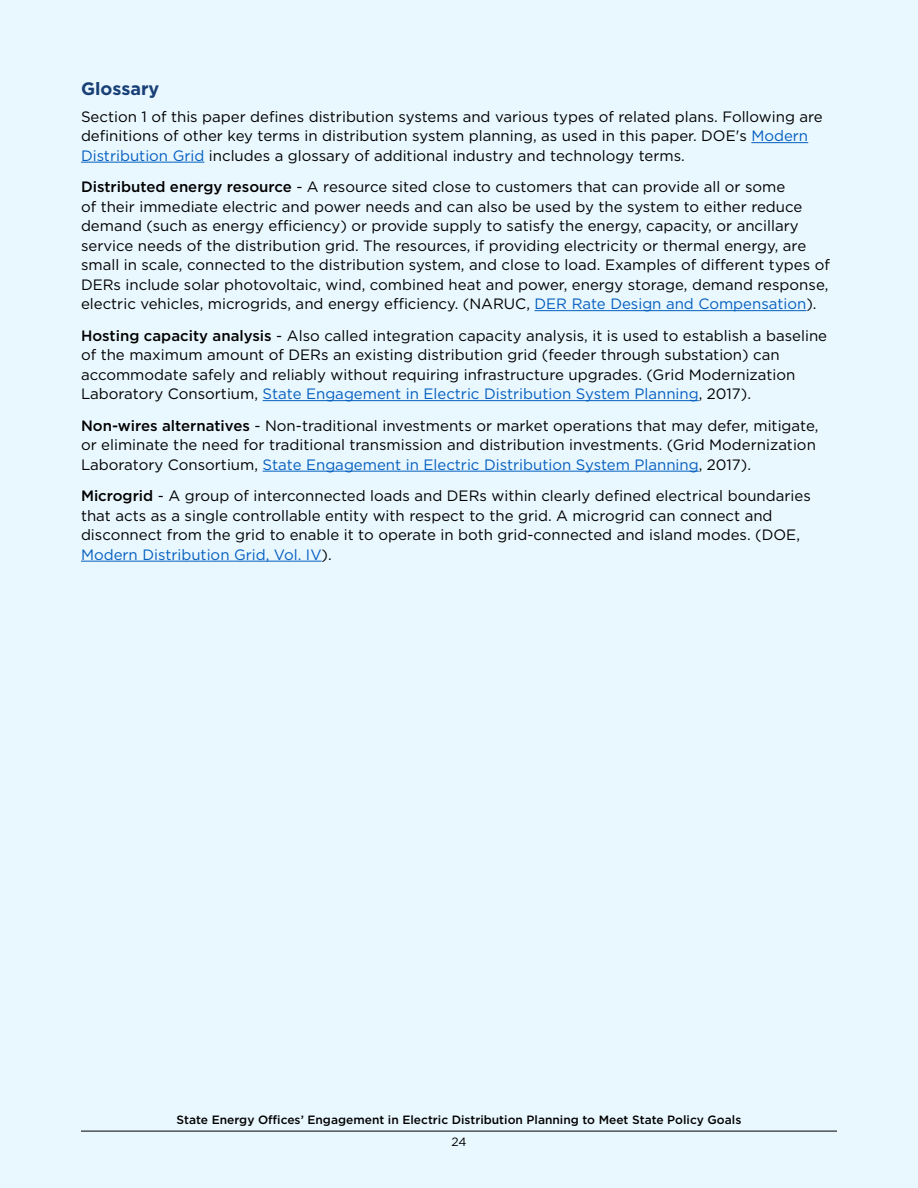
<style>
.page{position:relative;width:918px;height:1188px;background:#e9f7fe}
.page>*{position:absolute;margin:0;border:0;box-sizing:border-box;transform-origin:0 0}
.t1{font:700 18px "Gotham";color:#1b4377}
.t2{font:15px/19.5px "Gotham";color:#000}
.t3{font:500 12px "Gotham";color:#000}
.t4{font:12px "Gotham";color:#000}
.s1{color:#0563c1}
.s2{font-weight:500}
</style>
<div class="page">
<hr style="left:751px;top:142px;width:57px;height:1px;background:#0563c1">
<hr style="left:81px;top:162px;width:123px;height:1px;background:#0563c1">
<hr style="left:535px;top:310px;width:271px;height:1px;background:#0563c1">
<hr style="left:263px;top:400px;width:436px;height:1px;background:#0563c1">
<hr style="left:263px;top:471px;width:436px;height:1px;background:#0563c1">
<hr style="left:81px;top:561px;width:241px;height:1px;background:#0563c1">
<p class="t1" style="left:81px;top:77px;width:80px">Glossary</p>
<p class="t2" style="left:81px;top:106px;width:743px">Section 1 of this paper defines distribution systems and various types of related plans. Following are definitions of other key terms in distribution system planning, as used in this paper. DOE's <span class="s1">Modern<br>Distribution Grid</span> includes a glossary of additional industry and technology terms.</p>
<p class="t2" style="left:81px;top:177px;width:750px"><span class="s2">Distributed energy resource</span> - A resource sited close to customers that can provide all or some<br>of their immediate electric and power needs and can also be used by the system to either reduce demand (such as energy efficiency) or provide supply to satisfy the energy, capacity, or ancillary service needs of the distribution grid. The resources, if providing electricity or thermal energy, are small in scale, connected to the distribution system, and close to load. Examples of different types of DERs include solar photovoltaic, wind, combined heat and power, energy storage, demand response, electric vehicles, microgrids, and energy efficiency. (NARUC, <span class="s1">DER Rate Design and Compensation</span>).</p>
<p class="t2" style="left:81px;top:325px;width:748px"><span class="s2">Hosting capacity analysis</span> - Also called integration capacity analysis, it is used to establish a baseline of the maximum amount of DERs an existing distribution grid (feeder through substation) can accommodate safely and reliably without requiring infrastructure upgrades. (Grid Modernization Laboratory Consortium, <span class="s1">State Engagement in Electric Distribution System Planning</span>, 2017).</p>
<p class="t2" style="left:81px;top:415px;width:739px"><span class="s2">Non-wires alternatives</span> - Non-traditional investments or market operations that may defer, mitigate, or eliminate the need for traditional transmission and distribution investments. (Grid Modernization<br>Laboratory Consortium, <span class="s1">State Engagement in Electric Distribution System Planning</span>, 2017).</p>
<p class="t2" style="left:81px;top:486px;width:731px"><span class="s2">Microgrid</span> - A group of interconnected loads and DERs within clearly defined electrical boundaries that acts as a single controllable entity with respect to the grid. A microgrid can connect and disconnect from the grid to enable it to operate in both grid-connected and island modes. (DOE, <span class="s1">Modern Distribution Grid, Vol. IV</span>).</p>
<p class="t3" style="left:177px;top:1112px;width:566px">State Energy Offices’ Engagement in Electric Distribution Planning to Meet State Policy Goals</p>
<p class="t4" style="left:452px;top:1134px;width:16px">24</p>
</div>
